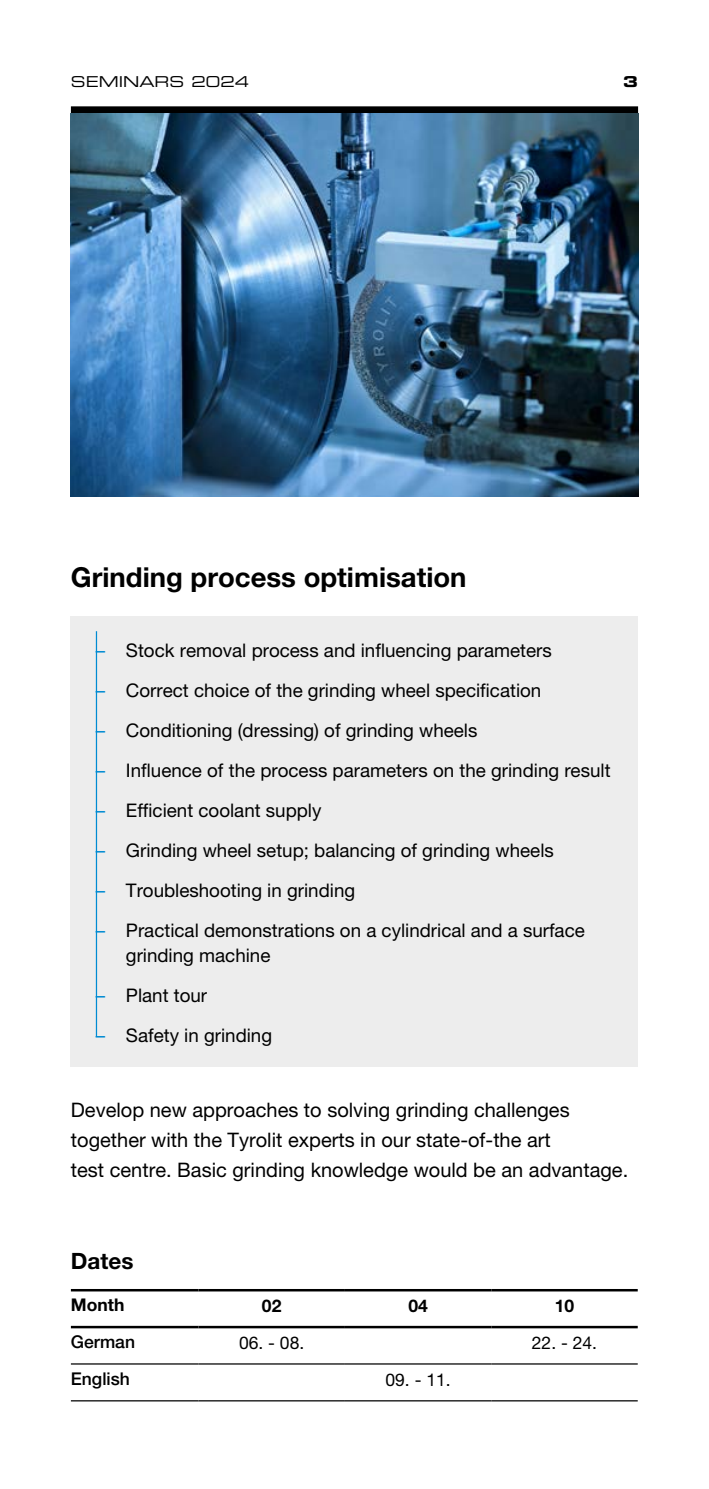
<style>
.page{position:relative;width:709px;height:1489px;background:#fff}
.page>*{position:absolute;margin:0;border:0;box-sizing:border-box;transform-origin:0 0}
.t1{font:700 27.5px "Helvetica Neue LT Pro";color:#000}
.t2{font:700 22.5px "Helvetica Neue LT Pro";color:#000}
.t3{font:20px/30px "Helvetica Neue LT Pro";color:#000}
.t4{font:18.75px/25px "Helvetica Neue LT Pro";color:#000}
.t5{font:17.5px "Helvetica Neue LT Pro";color:#000}
.t6{font:500 17.5px/36.8px "Helvetica Neue LTW1 G";color:#000}
.t7{font:700 17.5px "Helvetica Neue LT Pro";color:#000}
.t8{font:15px "Eurostile LT Std Ex 2";color:#000}
.t9{font:15px "Eurostile LT Std Bold Ex 2";color:#000}
.s1{color:#008bd2}
</style>
<div class="page">
<div style="left:71px;top:106px;width:567px;height:8px;background:#000"></div>
<img style="left:71px;top:114px;width:567px;height:382px">
<div style="left:71px;top:616px;width:567px;height:450px;background:#ededed"></div>
<hr style="left:96px;top:631px;width:1px;height:405px;background:#008bd2">
<hr style="left:71px;top:1363px;width:127px;height:1px;background:#000">
<hr style="left:198px;top:1363px;width:147px;height:1px;background:#000">
<hr style="left:345px;top:1363px;width:146px;height:1px;background:#000">
<hr style="left:491px;top:1363px;width:146px;height:1px;background:#000">
<hr style="left:71px;top:1399px;width:127px;height:2px;background:#000">
<hr style="left:198px;top:1399px;width:147px;height:2px;background:#000">
<hr style="left:345px;top:1399px;width:146px;height:2px;background:#000">
<hr style="left:491px;top:1399px;width:146px;height:2px;background:#000">
<hr style="left:71px;top:1288px;width:127px;height:3px;background:#000">
<hr style="left:198px;top:1288px;width:147px;height:3px;background:#000">
<hr style="left:345px;top:1288px;width:146px;height:3px;background:#000">
<hr style="left:491px;top:1288px;width:146px;height:3px;background:#000">
<hr style="left:71px;top:1325px;width:127px;height:3px;background:#000">
<hr style="left:198px;top:1325px;width:147px;height:3px;background:#000">
<hr style="left:345px;top:1325px;width:146px;height:3px;background:#000">
<hr style="left:491px;top:1325px;width:146px;height:3px;background:#000">
<p class="t8" style="left:71px;top:71px;width:180px">SEMINARS 2024</p>
<p class="t9" style="left:623px;top:71px;width:16px">3</p>
<h1 class="t1" style="left:71px;top:559px;width:397px">Grinding process optimisation</h1>
<p class="t4" style="left:96px;top:637px;width:457px"><span class="s1">–</span> Stock removal process and influencing parameters</p>
<p class="t4" style="left:96px;top:677px;width:447px"><span class="s1">–</span> Correct choice of the grinding wheel specification</p>
<p class="t4" style="left:96px;top:717px;width:383px"><span class="s1">–</span> Conditioning (dressing) of grinding wheels</p>
<p class="t4" style="left:96px;top:757px;width:516px"><span class="s1">–</span> Influence of the process parameters on the grinding result</p>
<p class="t4" style="left:96px;top:797px;width:227px"><span class="s1">–</span> Efficient coolant supply</p>
<p class="t4" style="left:96px;top:837px;width:459px"><span class="s1">–</span> Grinding wheel setup; balancing of grinding wheels</p>
<p class="t4" style="left:96px;top:877px;width:261px"><span class="s1">–</span> Troubleshooting in grinding</p>
<p class="t4" style="left:126px;top:917px;width:460px;text-indent:-30px"><span class="s1">–</span> Practical demonstrations on a cylindrical and a surface grinding machine</p>
<p class="t4" style="left:96px;top:982px;width:113px"><span class="s1">–</span> Plant tour</p>
<p class="t4" style="left:96px;top:1022px;width:178px"><span class="s1">–</span> Safety in grinding</p>
<p class="t3" style="left:71px;top:1094px;width:559px">Develop new approaches to solving grinding challenges together with the Tyrolit experts in our state-of-the art<br>test centre. Basic grinding knowledge would be an advantage.</p>
<p class="t2" style="left:71px;top:1246px;width:64px">Dates</p>
<p class="t7" style="left:71px;top:1293px;width:55px">Month</p>
<p class="t6" style="left:71px;top:1323px;width:66px">German<br>English</p>
<p class="t7" style="left:262px;top:1294px;width:21px">02</p>
<p class="t7" style="left:408px;top:1294px;width:21px">04</p>
<p class="t7" style="left:555px;top:1294px;width:21px">10</p>
<p class="t5" style="left:239px;top:1332px;width:67px">06. - 08.</p>
<p class="t5" style="left:532px;top:1332px;width:67px">22. - 24.</p>
<p class="t5" style="left:385px;top:1368px;width:67px">09. - 11.</p>
</div>
